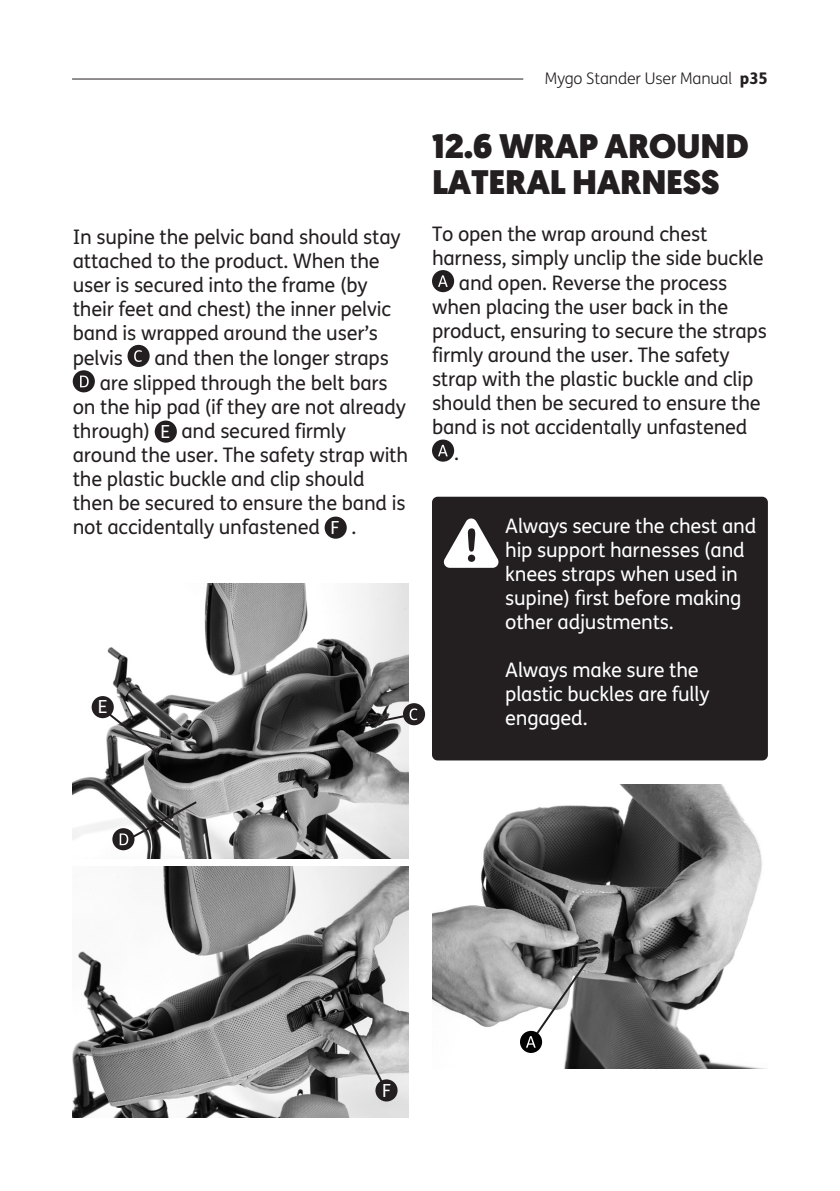
<style>
.page{position:relative;width:840px;height:1191px;background:#fff}
.page>*{position:absolute;margin:0;border:0;box-sizing:border-box;transform-origin:0 0}
.t1{font:900 34px/36px "Geomanist";letter-spacing:-.01em;color:#231f20}
.t2{font:20px/24.2px "FS Me";letter-spacing:-.01em;color:#231f20}
.t3{font:20px/24px "FS Me";letter-spacing:-.01em;color:#fff}
.t4{font:18px "FS Me";color:#fff}
.t5{font:300 16px "FS Me";letter-spacing:-.01em;color:#231f20}
.s1{font-weight:800}
</style>
<div class="page">
<hr style="left:72px;top:79px;width:451px;height:1px;background:#231f20">
<img style="left:72px;top:866px;width:336px;height:252px">
<img style="left:72px;top:583px;width:336px;height:275px">
<svg style="left:100px;top:706px;width:60px;height:49px"></svg>
<svg style="left:334px;top:990px;width:56px;height:106px;background:#919191"></svg>
<div style="left:127px;top:345px;width:22px;height:22px;background:#231f20;border-radius:50%"></div>
<svg style="left:134px;top:350px;width:8px;height:12px"></svg>
<div style="left:73px;top:370px;width:22px;height:22px;background:#231f20;border-radius:50%"></div>
<svg style="left:80px;top:375px;width:9px;height:12px"></svg>
<div style="left:155px;top:420px;width:22px;height:23px;background:#231f20;border-radius:50%"></div>
<div style="left:324px;top:516px;width:22px;height:23px;background:#231f20;border-radius:50%"></div>
<img style="left:432px;top:785px;width:330px;height:283px">
<div style="left:432px;top:270px;width:22px;height:22px;background:#231f20;border-radius:50%"></div>
<svg style="left:438px;top:275px;width:9px;height:12px"></svg>
<div style="left:432px;top:439px;width:22px;height:22px;background:#231f20;border-radius:50%"></div>
<svg style="left:438px;top:445px;width:9px;height:11px"></svg>
<div style="left:432px;top:497px;width:335px;height:263px;background:#231f20;border-radius:6px"></div>
<svg style="left:443px;top:518px;width:55px;height:50px"></svg>
<svg style="left:519px;top:1030px;width:23px;height:23px"></svg>
<svg style="left:525px;top:959px;width:64px;height:88px"></svg>
<div style="left:403px;top:703px;width:22px;height:22px;background:#231f20;border-radius:50%"></div>
<svg style="left:359px;top:708px;width:58px;height:19px"></svg>
<svg style="left:112px;top:828px;width:22px;height:22px"></svg>
<svg style="left:120px;top:799px;width:79px;height:46px"></svg>
<div style="left:92px;top:696px;width:22px;height:22px;background:#231f20;border-radius:50%"></div>
<div style="left:375px;top:1079px;width:22px;height:22px;background:#231f20;border-radius:50%"></div>
<p class="t2" style="left:73px;top:224px;width:329px">In supine the pelvic band should stay attached to the product. When the user is secured into the frame (by their feet and chest) the inner pelvic band is wrapped around the user’s pelvis</p>
<p class="t2" style="left:154px;top:345px;width:236px">and then the longer straps</p>
<p class="t2" style="left:100px;top:371px;width:289px">are slipped through the belt bars</p>
<p class="t2" style="left:73px;top:395px;width:334px">on the hip pad (if they are not already</p>
<p class="t2" style="left:73px;top:419px;width:79px">through)</p>
<p class="t4" style="left:160px;top:419px;width:11px">E</p>
<p class="t2" style="left:73px;top:419px;width:337px;text-indent:109px">and secured firmly around the user. The safety strap with the plastic buckle and clip should then be secured to ensure the band is not accidentally unfastened</p>
<p class="t4" style="left:330px;top:515px;width:10px">F</p>
<p class="t2" style="left:351px;top:515px;width:6px">.</p>
<p class="t4" style="left:98px;top:695px;width:11px">E</p>
<p class="t5" style="left:544px;top:67px;width:224px">Mygo Stander User Manual <span class="s1">p35</span></p>
<p class="t1" style="left:432px;top:128px;width:318px">12.6 WRAP AROUND<br>LATERAL HARNESS</p>
<p class="t2" style="left:432px;top:221px;width:277px">To open the wrap around chest</p>
<p class="t2" style="left:432px;top:245px;width:333px">harness, simply unclip the side buckle</p>
<p class="t2" style="left:458px;top:271px;width:270px">and open. Reverse the process</p>
<p class="t2" style="left:432px;top:295px;width:297px">when placing the user back in the</p>
<p class="t2" style="left:432px;top:319px;width:336px">product, ensuring to secure the straps</p>
<p class="t2" style="left:432px;top:343px;width:299px">firmly around the user. The safety</p>
<p class="t2" style="left:432px;top:367px;width:323px">strap with the plastic buckle and clip</p>
<p class="t2" style="left:432px;top:391px;width:330px">should then be secured to ensure the</p>
<p class="t2" style="left:432px;top:415px;width:317px">band is not accidentally unfastened</p>
<p class="t2" style="left:454px;top:440px;width:6px">.</p>
<p class="t3" style="left:505px;top:514px;width:252px">Always secure the chest and hip support harnesses (and knees straps when used in supine) first before making other adjustments.</p>
<p class="t3" style="left:505px;top:658px;width:206px">Always make sure the plastic buckles are fully engaged.</p>
<p class="t4" style="left:382px;top:1078px;width:10px">F</p>
</div>
